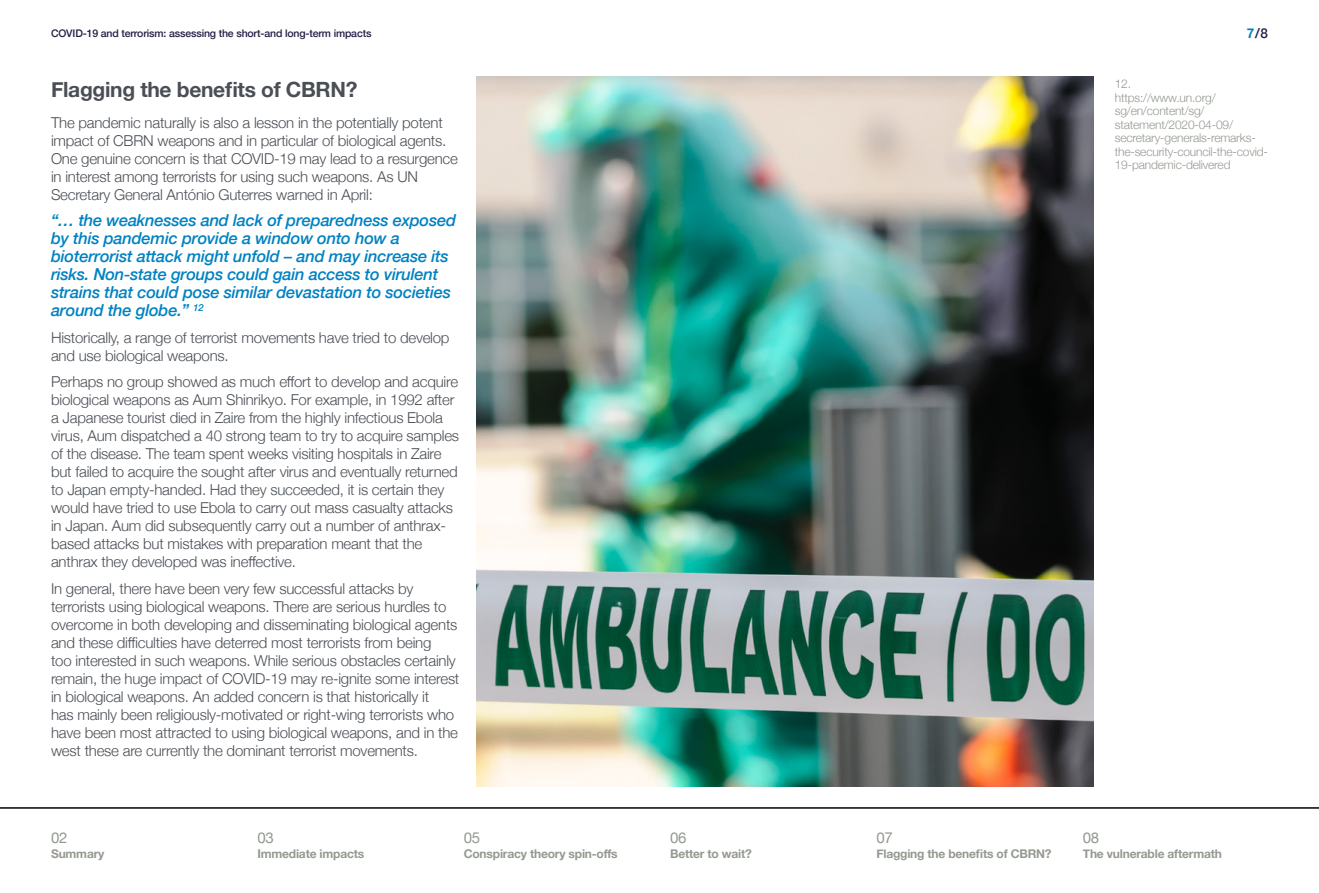
<style>
.page{position:relative;width:1319px;height:893px;background:#fff}
.page>*{position:absolute;margin:0;border:0;box-sizing:border-box;transform-origin:0 0}
.t1{font:700 21px "Helvetica Neue";letter-spacing:-.015em;color:#4a4f55}
.t2{font:italic 500 16.5px/18px "Helvetica Neue";letter-spacing:-.015em;color:#0082c2}
.t3{font:300 15px/18px "Helvetica Neue";letter-spacing:-.015em;color:#4a4f55}
.t4{font:15px "Helvetica Neue";letter-spacing:-.015em;color:#939a90}
.t5{font:500 13.5px "Helvetica Neue";color:#231e46}
.t6{font:300 12px/13.5px "Helvetica Neue";letter-spacing:-.015em;color:#939a90}
.t7{font:700 12px "Helvetica Neue";letter-spacing:-.015em;color:#939a90}
.t8{font:500 10.5px "Helvetica Neue";letter-spacing:-.015em;color:#231e46}
.s1{font-weight:700;color:#0082c2}
</style>
<div class="page">
<hr style="left:0;top:807px;width:1318px;height:2px;background:#000">
<img style="left:476px;top:77px;width:617px;height:710px">
<p class="t8" style="left:51px;top:25px;width:322px">COVID-19 and terrorism: assessing the short-and long-term impacts</p>
<p class="t5" style="left:1246px;top:23px;width:23px"><span class="s1">7</span>/8</p>
<h1 class="t1" style="left:51px;top:73px;width:308px">Flagging the benefits of CBRN?</h1>
<p class="t3" style="left:51px;top:112px;width:408px">The pandemic naturally is also a lesson in the potentially potent impact of CBRN weapons and in particular of biological agents.<br>One genuine concern is that COVID-19 may lead to a resurgence in interest among terrorists for using such weapons. As UN Secretary General António Guterres warned in April:</p>
<p class="t2" style="left:51px;top:210px;width:406px">“… the weaknesses and lack of preparedness exposed by this pandemic provide a window onto how a bioterrorist attack might unfold – and may increase its risks. Non-state groups could gain access to virulent strains that could pose similar devastation to societies around the globe.” <sup>12</sup></p>
<p class="t3" style="left:51px;top:327px;width:400px">Historically, a range of terrorist movements have tried to develop and use biological weapons.</p>
<p class="t3" style="left:51px;top:372px;width:409px">Perhaps no group showed as much effort to develop and acquire biological weapons as Aum Shinrikyo. For example, in 1992 after a Japanese tourist died in Zaire from the highly infectious Ebola virus, Aum dispatched a 40 strong team to try to acquire samples of the disease. The team spent weeks visiting hospitals in Zaire but failed to acquire the sought after virus and eventually returned to Japan empty-handed. Had they succeeded, it is certain they would have tried to use Ebola to carry out mass casualty attacks in Japan. Aum did subsequently carry out a number of anthrax&shy;based attacks but mistakes with preparation meant that the anthrax they developed was ineffective.</p>
<p class="t3" style="left:51px;top:578px;width:410px">In general, there have been very few successful attacks by terrorists using biological weapons. There are serious hurdles to overcome in both developing and disseminating biological agents and these difficulties have deterred most terrorists from being<br>too interested in such weapons. While serious obstacles certainly remain, the huge impact of COVID-19 may re-ignite some interest in biological weapons. An added concern is that historically it<br>has mainly been religiously-motivated or right-wing terrorists who have been most attracted to using biological weapons, and in the west these are currently the dominant terrorist movements.</p>
<p class="t6" style="left:1114px;top:76px;width:155px">12.<br>https://www.un.org/ sg/en/content/sg/ statement/2020-04-09/ secretary-generals-remarks&shy;the-security-council-the-covid-<br>19-pandemic-delivered</p>
<p class="t4" style="left:51px;top:826px;width:18px">02</p>
<p class="t7" style="left:51px;top:844px;width:55px">Summary</p>
<p class="t4" style="left:257px;top:826px;width:18px">03</p>
<p class="t7" style="left:257px;top:844px;width:108px">Immediate impacts</p>
<p class="t4" style="left:463px;top:826px;width:18px">05</p>
<p class="t7" style="left:463px;top:844px;width:155px">Conspiracy theory spin-offs</p>
<p class="t4" style="left:670px;top:826px;width:18px">06</p>
<p class="t7" style="left:670px;top:844px;width:83px">Better to wait?</p>
<p class="t4" style="left:876px;top:826px;width:18px">07</p>
<p class="t7" style="left:876px;top:844px;width:176px">Flagging the benefits of CBRN?</p>
<p class="t4" style="left:1082px;top:826px;width:18px">08</p>
<p class="t7" style="left:1082px;top:844px;width:140px">The vulnerable aftermath</p>
</div>
